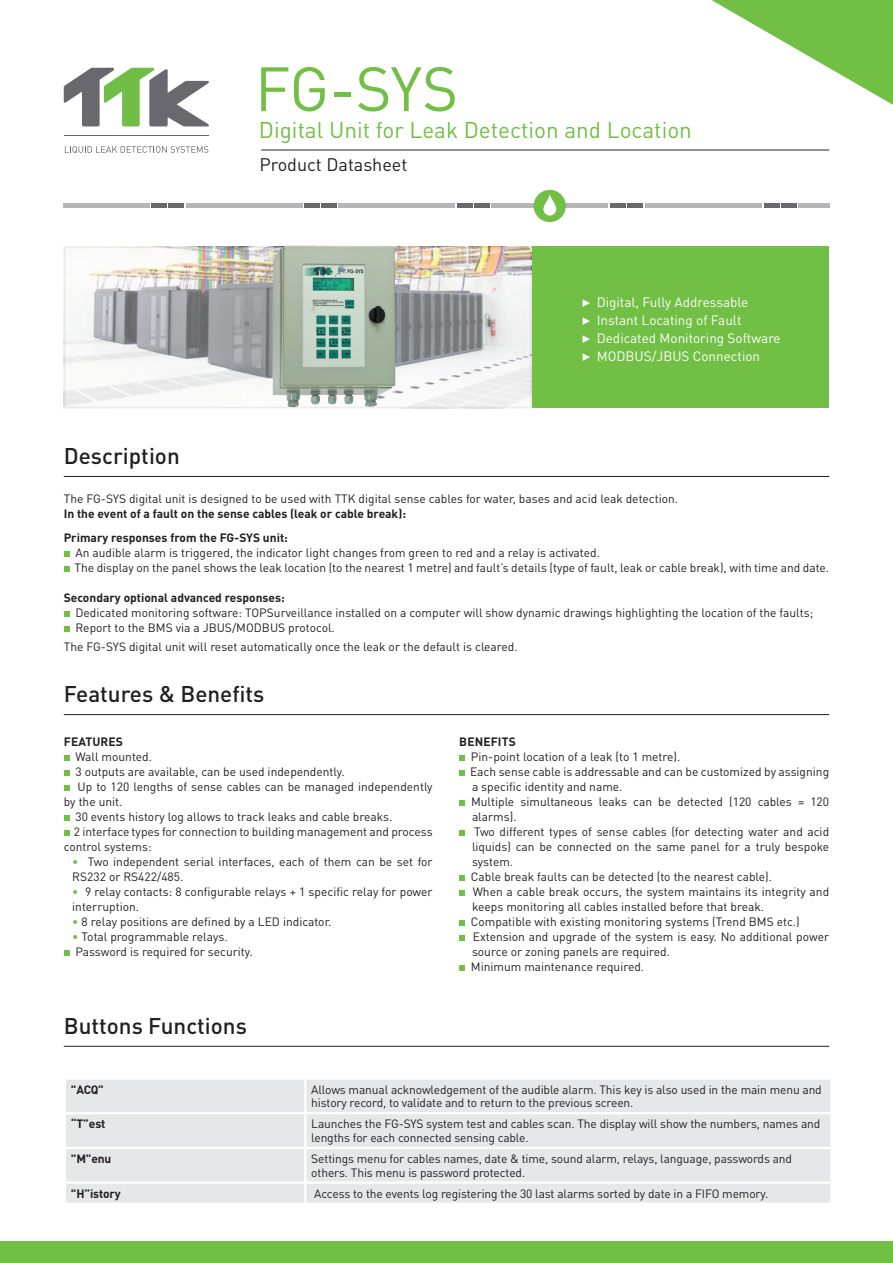
<style>
.page{position:relative;width:893px;height:1263px;background:#fff}
.page>*{position:absolute;margin:0;border:0;box-sizing:border-box;transform-origin:0 0}
.t1{font:61.5px "DINOT";color:#71bf44}
.t2{font:500 22.5px "DINOT";color:#231f20}
.t3{font:22.5px "DINOT";color:#71bf44}
.t4{font:18px "DINOT";color:#231f20}
.t5{font:13.5px "DINOT";color:#fff}
.t6{font:12px/15px "DINOT";color:#231f20}
.t7{font:700 12px "DINOT";color:#231f20}
.s1{color:#71bf44}
</style>
<div class="page">
<div style="left:531px;top:247px;width:298px;height:161px;background:#71bf44"></div>
<div style="left:0;top:1242px;width:893px;height:21px;background:#71bf44"></div>
<hr style="left:261px;top:150px;width:568px;height:1px;background:#231f20">
<hr style="left:64px;top:204px;width:86px;height:4px;background:#b5b5ba">
<hr style="left:151px;top:204px;width:16px;height:4px;background:#69686e">
<hr style="left:186px;top:204px;width:117px;height:4px;background:#b5b5ba">
<hr style="left:169px;top:204px;width:15px;height:4px;background:#69686e">
<hr style="left:304px;top:204px;width:16px;height:4px;background:#69686e">
<hr style="left:339px;top:204px;width:116px;height:4px;background:#b5b5ba">
<hr style="left:321px;top:204px;width:16px;height:4px;background:#69686e">
<hr style="left:457px;top:204px;width:15px;height:4px;background:#69686e">
<hr style="left:491px;top:204px;width:117px;height:4px;background:#b5b5ba">
<hr style="left:474px;top:204px;width:16px;height:4px;background:#69686e">
<hr style="left:610px;top:204px;width:16px;height:4px;background:#69686e">
<hr style="left:628px;top:204px;width:15px;height:4px;background:#69686e">
<hr style="left:798px;top:204px;width:31px;height:4px;background:#b5b5ba">
<hr style="left:781px;top:204px;width:15px;height:4px;background:#69686e">
<hr style="left:645px;top:204px;width:117px;height:4px;background:#b5b5ba">
<hr style="left:764px;top:204px;width:15px;height:4px;background:#69686e">
<div style="left:534px;top:190px;width:32px;height:32px;background:#71bf44;border-radius:50%"></div>
<svg style="left:543px;top:194px;width:13px;height:22px"></svg>
<svg style="left:711px;top:0;width:182px;height:105px"></svg>
<svg style="left:64px;top:247px;width:467px;height:161px"></svg>
<img style="left:247px;top:245px;width:173px;height:164px">
<div style="left:66px;top:1080px;width:764px;height:122px;background:#e6e7e9"></div>
<hr style="left:304px;top:1080px;width:2px;height:32px;background:#fff">
<hr style="left:64px;top:1112px;width:241px;height:2px;background:#fff">
<hr style="left:305px;top:1112px;width:528px;height:2px;background:#fff">
<hr style="left:304px;top:1114px;width:2px;height:33px;background:#fff">
<hr style="left:64px;top:1147px;width:241px;height:2px;background:#fff">
<hr style="left:305px;top:1147px;width:528px;height:2px;background:#fff">
<hr style="left:304px;top:1149px;width:2px;height:32px;background:#fff">
<hr style="left:64px;top:1181px;width:241px;height:3px;background:#fff">
<hr style="left:305px;top:1181px;width:528px;height:3px;background:#fff">
<svg style="left:304px;top:1184px;width:2px;height:18px"></svg>
<svg style="left:64px;top:68px;width:145px;height:58px"></svg>
<svg style="left:65px;top:146px;width:143px;height:7px"></svg>
<hr style="left:64px;top:136px;width:145px;height:1px;background:#69686e">
<svg style="left:64px;top:551px;width:5px;height:6px"></svg>
<svg style="left:64px;top:566px;width:5px;height:6px"></svg>
<svg style="left:64px;top:611px;width:5px;height:6px"></svg>
<svg style="left:64px;top:626px;width:5px;height:6px"></svg>
<svg style="left:64px;top:755px;width:5px;height:6px"></svg>
<svg style="left:64px;top:770px;width:5px;height:6px"></svg>
<svg style="left:64px;top:785px;width:5px;height:6px"></svg>
<svg style="left:64px;top:815px;width:5px;height:6px"></svg>
<svg style="left:64px;top:830px;width:5px;height:6px"></svg>
<svg style="left:64px;top:950px;width:5px;height:6px"></svg>
<svg style="left:459px;top:755px;width:6px;height:6px"></svg>
<svg style="left:459px;top:770px;width:6px;height:6px"></svg>
<svg style="left:459px;top:800px;width:6px;height:6px"></svg>
<svg style="left:459px;top:830px;width:6px;height:6px"></svg>
<svg style="left:459px;top:875px;width:6px;height:6px"></svg>
<svg style="left:459px;top:890px;width:6px;height:6px"></svg>
<svg style="left:459px;top:920px;width:6px;height:6px"></svg>
<svg style="left:459px;top:935px;width:6px;height:6px"></svg>
<svg style="left:459px;top:965px;width:6px;height:6px"></svg>
<hr style="left:64px;top:476px;width:765px;height:1px;background:#231f20">
<hr style="left:64px;top:714px;width:765px;height:1px;background:#231f20">
<hr style="left:64px;top:1046px;width:765px;height:1px;background:#231f20">
<svg style="left:583px;top:299px;width:7px;height:8px"></svg>
<svg style="left:583px;top:317px;width:7px;height:8px"></svg>
<svg style="left:583px;top:335px;width:7px;height:8px"></svg>
<svg style="left:583px;top:353px;width:7px;height:8px"></svg>
<p class="t1" style="left:255px;top:47px;width:205px">FG-SYS</p>
<p class="t3" style="left:259px;top:115px;width:435px">Digital Unit for Leak Detection and Location</p>
<p class="t4" style="left:259px;top:153px;width:150px">Product Datasheet</p>
<p class="t2" style="left:64px;top:440px;width:118px">Description</p>
<p class="t5" style="left:597px;top:293px;width:153px">Digital, Fully Addressable</p>
<p class="t5" style="left:597px;top:311px;width:146px">Instant Locating of Fault</p>
<p class="t5" style="left:597px;top:329px;width:185px">Dedicated Monitoring Software</p>
<p class="t5" style="left:597px;top:347px;width:165px">MODBUS/JBUS Connection</p>
<p class="t6" style="left:64px;top:490px;width:616px">The FG-SYS digital unit is designed to be used with TTK digital sense cables for water, bases and acid leak detection.</p>
<p class="t7" style="left:64px;top:505px;width:344px">In the event of a fault on the sense cables (leak or cable break):</p>
<p class="t7" style="left:64px;top:529px;width:226px">Primary responses from the FG-SYS unit:</p>
<p class="t6" style="left:75px;top:544px;width:526px">An audible alarm is triggered, the indicator light changes from green to red and a relay is activated.</p>
<p class="t6" style="left:74px;top:559px;width:756px">The display on the panel shows the leak location (to the nearest 1 metre) and fault’s details (type of fault, leak or cable break), with time and date.</p>
<p class="t7" style="left:64px;top:589px;width:223px">Secondary optional advanced responses:</p>
<p class="t6" style="left:75px;top:604px;width:739px">Dedicated monitoring software: TOPSurveillance installed on a computer will show dynamic drawings highlighting the location of the faults;</p>
<p class="t6" style="left:75px;top:619px;width:261px">Report to the BMS via a JBUS/MODBUS protocol.</p>
<p class="t6" style="left:64px;top:639px;width:455px">The FG-SYS digital unit will reset automatically once the leak or the default is cleared.</p>
<p class="t2" style="left:64px;top:678px;width:202px">Features &amp; Benefits</p>
<p class="t7" style="left:64px;top:734px;width:61px">FEATURES</p>
<p class="t6" style="left:75px;top:749px;width:78px">Wall mounted.</p>
<p class="t6" style="left:75px;top:764px;width:271px">3 outputs are available, can be used independently.</p>
<p class="t6" style="left:64px;top:779px;width:370px;text-indent:14px">Up to 120 lengths of sense cables can be managed independently by the unit.</p>
<p class="t6" style="left:75px;top:809px;width:318px">30 events history log allows to track leaks and cable breaks.</p>
<p class="t6" style="left:64px;top:824px;width:370px;text-indent:10px">2 interface types for connection to building management and process control systems:</p>
<p class="t6" style="left:72px;top:854px;width:362px"><span class="s1">•</span> Two independent serial interfaces, each of them can be set for<br>RS232 or RS422/485.</p>
<p class="t6" style="left:72px;top:884px;width:362px"><span class="s1">•</span> 9 relay contacts: 8 configurable relays + 1 specific relay for power interruption.</p>
<p class="t6" style="left:72px;top:914px;width:261px"><span class="s1">•</span> 8 relay positions are defined by a LED indicator.</p>
<p class="t6" style="left:72px;top:929px;width:157px"><span class="s1">•</span> Total programmable relays.</p>
<p class="t6" style="left:75px;top:944px;width:179px">Password is required for security.</p>
<p class="t2" style="left:64px;top:1010px;width:185px">Buttons Functions</p>
<p class="t7" style="left:459px;top:734px;width:58px">BENEFITS</p>
<p class="t6" style="left:471px;top:749px;width:211px">Pin-point location of a leak (to 1 metre).</p>
<p class="t6" style="left:470px;top:764px;width:361px">Each sense cable is addressable and can be customized by assigning a specific identity and name.</p>
<p class="t6" style="left:471px;top:794px;width:360px">Multiple simultaneous leaks can be detected (120 cables = 120 alarms).</p>
<p class="t6" style="left:472px;top:824px;width:359px;text-align:justify">Two different types of sense cables (for detecting water and acid liquids) can be connected on the same panel for a truly bespoke system.</p>
<p class="t6" style="left:471px;top:869px;width:303px">Cable break faults can be detected (to the nearest cable).</p>
<p class="t6" style="left:472px;top:884px;width:359px">When a cable break occurs, the system maintains its integrity and keeps monitoring all cables installed before that break.</p>
<p class="t6" style="left:471px;top:914px;width:330px">Compatible with existing monitoring systems (Trend BMS etc.)</p>
<p class="t6" style="left:472px;top:929px;width:359px">Extension and upgrade of the system is easy. No additional power source or zoning panels are required.</p>
<p class="t6" style="left:471px;top:959px;width:175px">Minimum maintenance required.</p>
<p class="t7" style="left:71px;top:1081px;width:34px">"ACQ"</p>
<p class="t6" style="left:311px;top:1082px;width:512px;line-height:13.5px">Allows manual acknowledgement of the audible alarm. This key is also used in the main menu and history record, to validate and to return to the previous screen.</p>
<p class="t7" style="left:71px;top:1116px;width:36px">“T”est</p>
<p class="t6" style="left:311px;top:1117px;width:511px;line-height:13.5px">Launches the FG-SYS system test and cables scan. The display will show the numbers, names and lengths for each connected sensing cable.</p>
<p class="t7" style="left:71px;top:1150px;width:42px">"M"enu</p>
<p class="t6" style="left:311px;top:1151px;width:482px;line-height:13.5px">Settings menu for cables names, date &amp; time, sound alarm, relays, language, passwords and others. This menu is password protected.</p>
<p class="t7" style="left:71px;top:1185px;width:51px">"H”istory</p>
<p class="t6" style="left:314px;top:1185px;width:456px">Access to the events log registering the 30 last alarms sorted by date in a FIFO memory.</p>
</div>
